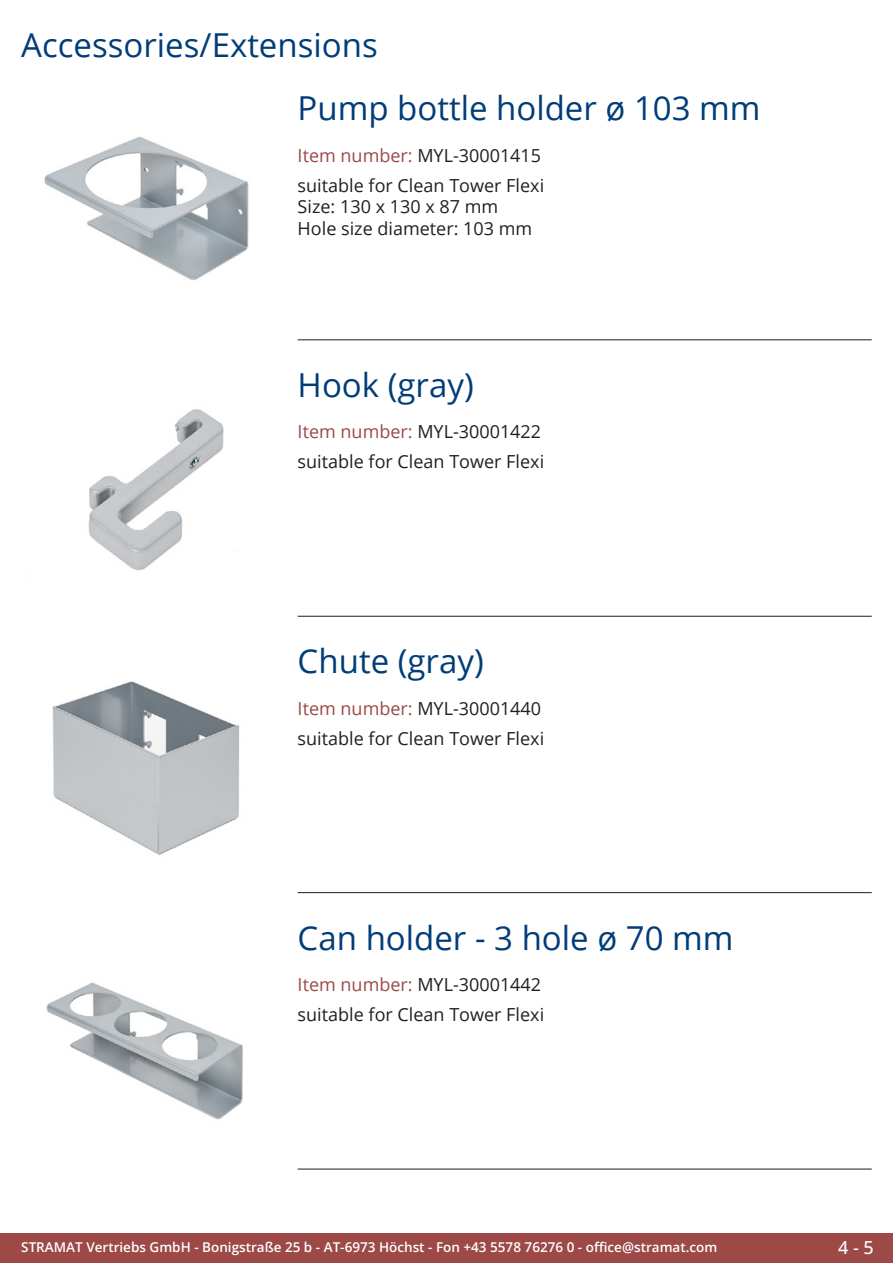
<style>
.page{position:relative;width:893px;height:1263px;background:#fff}
.page>*{position:absolute;margin:0;border:0;box-sizing:border-box;transform-origin:0 0}
.Produkttitel{font:33px "Open Sans";color:#003d78}
.RastTitel{font:33px "Open Sans";color:#003d78}
.Beschreibung_Text{font:18px/21.6px "Open Sans";color:#231f20}
.TechDaten_Überschrif{font:18px "Open Sans";color:#231f20}
.t1{font:500 18px "Open Sans";color:#fff}
.t2{font:600 13.5px "Open Sans";color:#fff}
.s1{color:#9c4948}
</style>
<div class="page">
<div style="left:0;top:1233px;width:893px;height:30px;background:#9c4948"></div>
<hr style="left:298px;top:340px;width:574px;height:1px;background:#201d08">
<hr style="left:298px;top:616px;width:574px;height:1px;background:#201d08">
<hr style="left:298px;top:892px;width:574px;height:1px;background:#201d08">
<hr style="left:298px;top:1169px;width:574px;height:1px;background:#201d08">
<img style="left:44px;top:136px;width:205px;height:145px">
<img style="left:88px;top:409px;width:136px;height:162px">
<img style="left:52px;top:681px;width:188px;height:174px">
<img style="left:46px;top:982px;width:197px;height:138px">
<p class="RastTitel" style="left:21px;top:22px;width:358px">Accessories/Extensions</p>
<p class="Produkttitel" style="left:298px;top:86px;width:464px">Pump bottle holder ø 103 mm</p>
<p class="TechDaten_Überschrif" style="left:298px;top:143px;width:245px"><span class="s1">Item number:</span> MYL-30001415</p>
<p class="Beschreibung_Text" style="left:298px;top:174px;width:248px">suitable for Clean Tower Flexi<br>Size: 130 x 130 x 87 mm<br>Hole size diameter: 103 mm</p>
<p class="Produkttitel" style="left:298px;top:362px;width:178px">Hook (gray)</p>
<p class="TechDaten_Überschrif" style="left:298px;top:420px;width:245px"><span class="s1">Item number:</span> MYL-30001422</p>
<p class="Beschreibung_Text" style="left:298px;top:450px;width:248px">suitable for Clean Tower Flexi</p>
<p class="Produkttitel" style="left:298px;top:638px;width:188px">Chute (gray)</p>
<p class="TechDaten_Überschrif" style="left:298px;top:696px;width:245px"><span class="s1">Item number:</span> MYL-30001440</p>
<p class="Beschreibung_Text" style="left:298px;top:727px;width:248px">suitable for Clean Tower Flexi</p>
<p class="Produkttitel" style="left:298px;top:915px;width:437px">Can holder - 3 hole ø 70 mm</p>
<p class="TechDaten_Überschrif" style="left:298px;top:972px;width:245px"><span class="s1">Item number:</span> MYL-30001442</p>
<p class="Beschreibung_Text" style="left:298px;top:1003px;width:248px">suitable for Clean Tower Flexi</p>
<p class="t2" style="left:21px;top:1238px;width:698px">STRAMAT Vertriebs GmbH - Bonigstraße 25 b - AT-6973 Höchst - Fon +43 5578 76276 0 - office@stramat.com</p>
<p class="t1" style="left:838px;top:1234px;width:37px">4 - 5</p>
</div>
